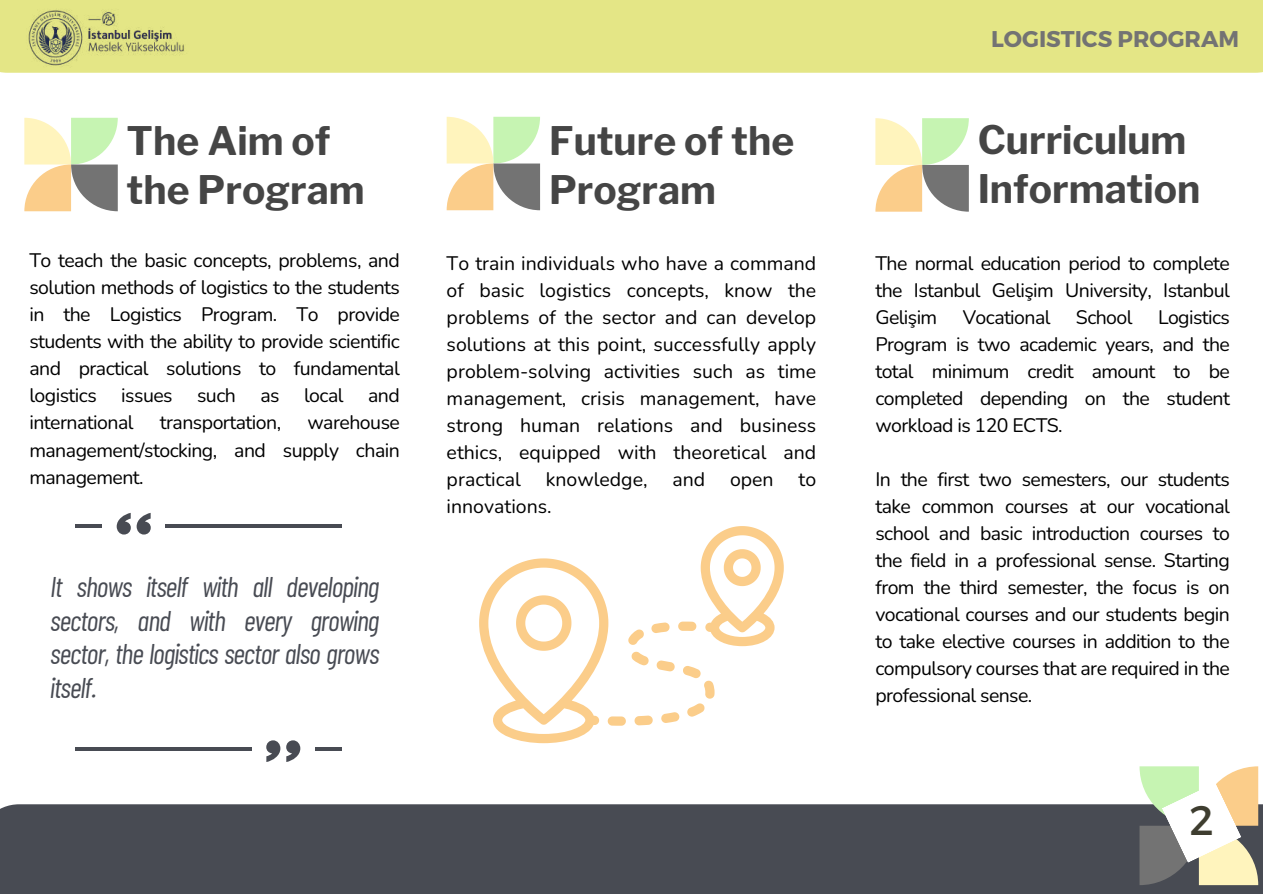
<style>
.page{position:relative;width:1263px;height:894px;background:#fff}
.page>*{position:absolute;margin:0;border:0;box-sizing:border-box;transform-origin:0 0}
.t1{font:41.25px "Montserrat";color:#3e3d2f}
.t2{font:700 39px/49.5px "Libre Franklin";color:#454545}
.t3{font:italic 28.5px/33.8px "Barlow Condensed";letter-spacing:-.03em;color:#484b53;text-align:justify}
.t4{font:700 22.8px "Montserrat";color:#737373}
.t5{font:19.5px/27px "Nunito";letter-spacing:-.025em;color:#000;text-align:justify}
.t6{font:19.5px "Nunito";color:#000}
</style>
<div class="page">
<div style="left:0;top:804px;width:1263px;height:89px;background:#484b53"></div>
<svg style="left:24px;top:118px;width:94px;height:93px"></svg>
<svg style="left:447px;top:117px;width:93px;height:93px"></svg>
<div style="left:0;top:0;width:1263px;height:73px;background:#e4e686"></div>
<svg style="left:137px;top:512px;width:14px;height:22px"></svg>
<svg style="left:117px;top:512px;width:14px;height:22px"></svg>
<svg style="left:75px;top:524px;width:27px;height:3px"></svg>
<svg style="left:165px;top:524px;width:177px;height:3px"></svg>
<svg style="left:266px;top:740px;width:14px;height:21px"></svg>
<svg style="left:286px;top:740px;width:14px;height:21px"></svg>
<hr style="left:315px;top:747px;width:27px;height:4px;background:#484b53">
<hr style="left:75px;top:747px;width:177px;height:4px;background:#484b53">
<svg style="left:875px;top:118px;width:94px;height:93px"></svg>
<svg style="left:1139px;top:766px;width:119px;height:118px"></svg>
<img style="left:20px;top:10px;width:171px;height:63px">
<svg style="left:479px;top:526px;width:305px;height:217px"></svg>
<h2 class="t2" style="left:127px;top:116px;width:239px">The Aim of the Program</h2>
<p class="t5" style="left:29px;top:247px;width:372px">To teach the basic concepts, problems, and solution methods of logistics to the students in the Logistics Program. To provide students with the ability to provide scientific and practical solutions to fundamental logistics</p>
<p class="t5" style="left:121px;top:382px;width:53px">issues</p>
<p class="t5" style="left:197px;top:382px;width:40px">such</p>
<p class="t5" style="left:260px;top:382px;width:21px">as</p>
<p class="t5" style="left:304px;top:382px;width:41px">local</p>
<p class="t5" style="left:368px;top:382px;width:33px">and</p>
<p class="t5" style="left:29px;top:409px;width:106px">international</p>
<p class="t5" style="left:160px;top:409px;width:123px">transportation,</p>
<p class="t5" style="left:29px;top:409px;width:372px;text-indent:278px">warehouse management/stocking, and supply chain management.</p>
<h3 class="t3" style="left:50px;top:568px;width:331px">It shows itself with all developing sectors, and with every growing sector, the logistics sector also grows itself.</h3>
<h2 class="t2" style="left:549px;top:116px;width:247px">Future of the<br>Program</h2>
<p class="t5" style="left:447px;top:250px;width:371px">To train individuals who have a command of basic logistics concepts, know the problems of the sector and can develop solutions at this point, successfully apply problem-solving activities such as time management, crisis management, have strong human relations and business ethics, equipped with theoretical and practical</p>
<p class="t6" style="left:546px;top:466px;width:103px">knowledge,</p>
<p class="t5" style="left:672px;top:466px;width:34px">and</p>
<p class="t5" style="left:730px;top:466px;width:45px">open</p>
<p class="t5" style="left:799px;top:466px;width:19px">to</p>
<p class="t6" style="left:447px;top:493px;width:106px">innovations.</p>
<p class="t4" style="left:991px;top:24px;width:250px">LOGISTICS PROGRAM</p>
<h2 class="t2" style="left:978px;top:115px;width:224px">Curriculum<br>Information</h2>
<p class="t5" style="left:875px;top:250px;width:356px">The normal education period to complete the Istanbul Gelişim University, Istanbul Gelişim</p>
<p class="t5" style="left:963px;top:304px;width:89px">Vocational</p>
<p class="t5" style="left:1076px;top:304px;width:58px">School</p>
<p class="t5" style="left:875px;top:304px;width:356px;text-indent:283px">Logistics Program is two academic years, and the total minimum credit amount to be completed depending on the student workload is 120 ECTS.</p>
<p class="t5" style="left:875px;top:466px;width:356px">In the first two semesters, our students take common courses at our vocational school and basic introduction courses to the field in a professional sense. Starting from the third semester, the focus is on vocational courses and our students begin to take elective courses in addition to the compulsory courses that are required in the professional sense.</p>
<h1 class="t1" style="left:1189px;top:793px;width:26px">2</h1>
</div>
